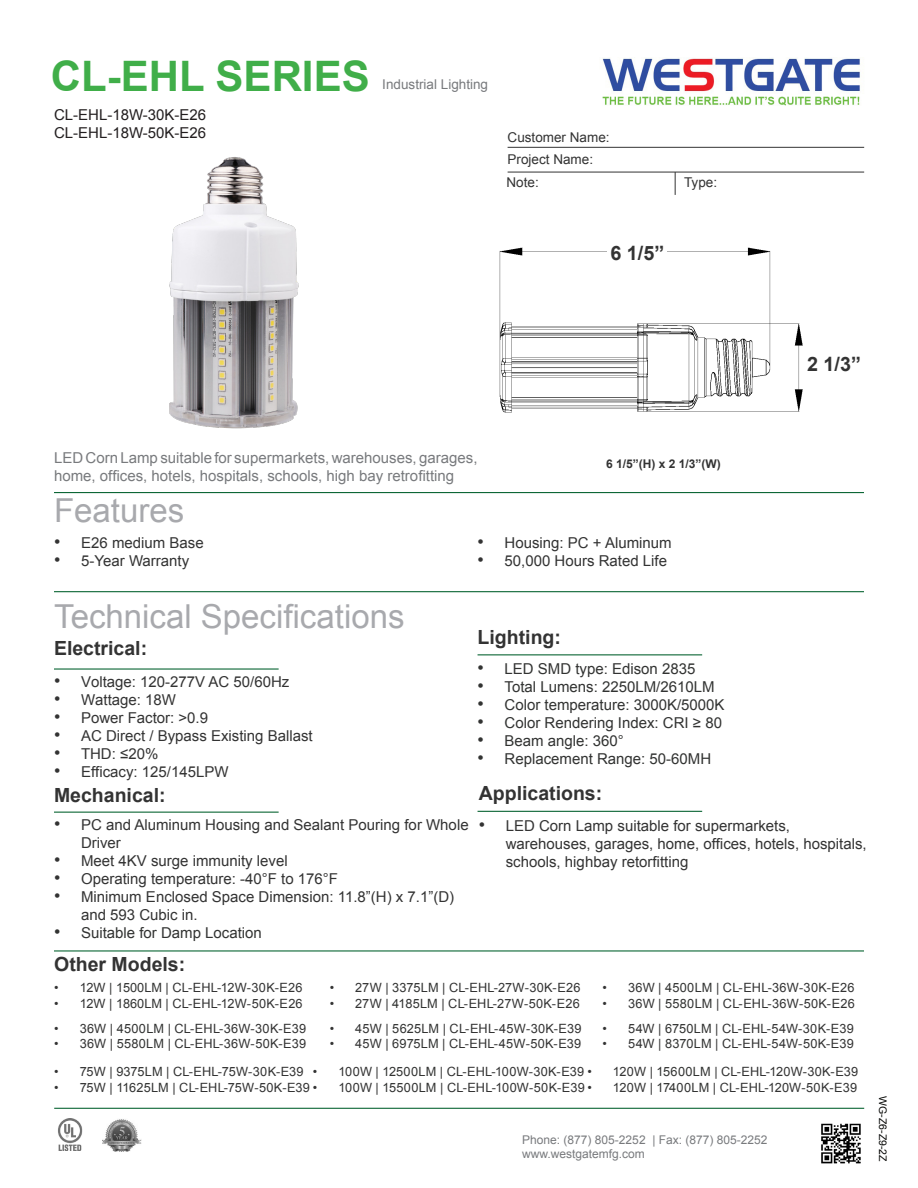
<style>
.page{position:relative;width:918px;height:1188px;background:#fff}
.page>*{position:absolute;margin:0;border:0;box-sizing:border-box;transform-origin:0 0}
.t1{font:700 42px "Arial";color:#40ae49}
.t2{font:33px "Arial";color:#a8a9ad}
.t3{font:700 19.8px "Arial";color:#333}
.t4{font:700 19.8px "Arial";color:#333}
.t5{font:700 19.5px "Arial";color:#333}
.t6{font:15px/18px "Arial";color:#333}
.t7{font:15px "Arial";color:#323332}
.t8{font:15px/18px "Arial";color:#787a7d}
.t9{font:15px "Arial";color:#231f20}
.t10{font:15px "Arial";color:#323332}
.t11{font:13.5px "Arial";color:#333}
.t12{font:13.5px "Arial";color:#787a7d}
.t13{font:12.75px "Arial";letter-spacing:.015em;color:#333}
.t14{font:12px "Arial";color:#787a7d}
.t15{font:700 12px "Arial";color:#333}
.t16{font:10.5px "Arial";color:#040503}
.s1{font-style:inherit}
.s2{font-size:18px}
.s3{color:#323332}
</style>
<div class="page">
<img style="left:169px;top:157px;width:130px;height:272px">
<hr style="left:54px;top:492px;width:810px;height:1px;background:#0d6736">
<hr style="left:508px;top:147px;width:356px;height:1px;background:#333">
<svg style="left:675px;top:173px;width:1px;height:22px"></svg>
<hr style="left:508px;top:172px;width:356px;height:1px;background:#333">
<hr style="left:54px;top:591px;width:810px;height:1px;background:#0d6736">
<hr style="left:54px;top:668px;width:225px;height:2px;background:#0d6736">
<hr style="left:478px;top:654px;width:224px;height:1px;background:#0d6736">
<hr style="left:54px;top:812px;width:225px;height:1px;background:#0d6736">
<img style="left:602px;top:58px;width:258px;height:48px">
<hr style="left:54px;top:1108px;width:810px;height:1px;background:#0d6736">
<img style="left:821px;top:1123px;width:40px;height:41px">
<hr style="left:54px;top:950px;width:810px;height:2px;background:#0d6736">
<img style="left:499px;top:247px;width:304px;height:166px">
<div style="left:607px;top:224px;width:60px;height:60px;background:#fff"></div>
<img style="left:58px;top:1119px;width:25px;height:32px">
<img style="left:103px;top:1119px;width:39px;height:33px">
<hr style="left:478px;top:811px;width:224px;height:1px;background:#0d6736">
<p class="t1" style="left:51px;top:48px;width:320px">CL-EHL SERIES</p>
<p class="t9" style="left:54px;top:105px;width:154px">CL-EHL-18W-30K-E26</p>
<p class="t9" style="left:54px;top:123px;width:154px">CL-EHL-18W-50K-E26</p>
<p class="t12" style="left:382px;top:75px;width:107px">Industrial Lighting</p>
<p class="t11" style="left:508px;top:128px;width:104px">Customer Name:</p>
<p class="t11" style="left:508px;top:150px;width:87px">Project Name:</p>
<p class="t11" style="left:507px;top:173px;width:34px">Note:</p>
<p class="t11" style="left:684px;top:173px;width:35px">Type:</p>
<p class="t3" style="left:610px;top:240px;width:55px">6 1/5<span class="s1">”</span></p>
<p class="t4" style="left:807px;top:350px;width:55px">2 1/3”</p>
<p class="t8" style="left:54px;top:449px;width:425px">LED Corn Lamp suitable for supermarkets, warehouses, garages, home, offices, hotels, hospitals, schools, high bay retrofitting</p>
<p class="t2" style="left:54px;top:489px;width:132px">Features</p>
<p class="t15" style="left:606px;top:456px;width:116px"><span class="s1">6 1/5</span>”(H) x 2 1/3”(W)</p>
<p class="t6" style="left:54px;top:534px;width:151px"><span class="s2">•</span> E26 medium Base</p>
<p class="t6" style="left:54px;top:552px;width:137px"><span class="s2">•</span> 5-Year Warranty</p>
<p class="t6" style="left:478px;top:534px;width:196px"><span class="s2">•</span> Housing: PC + Aluminum</p>
<p class="t6" style="left:478px;top:552px;width:191px"><span class="s2">•</span> 50,000 Hours Rated Life</p>
<p class="t2" style="left:54px;top:595px;width:352px">Technical Specifications</p>
<p class="t5" style="left:54px;top:636px;width:95px">Electrical:</p>
<p class="t6" style="left:54px;top:673px;width:237px"><span class="s2">•</span> Voltage: 120-277V AC 50/60Hz</p>
<p class="t6" style="left:54px;top:691px;width:124px"><span class="s2">•</span> Wattage: 18W</p>
<p class="t6" style="left:54px;top:709px;width:156px"><span class="s2">•</span> Power Factor: &gt;0.9</p>
<p class="t6" style="left:54px;top:727px;width:260px"><span class="s2">•</span> AC Direct / Bypass Existing Ballast</p>
<p class="t6" style="left:54px;top:745px;width:106px"><span class="s2">•</span> THD: ≤20%</p>
<p class="t6" style="left:54px;top:763px;width:176px"><span class="s2">•</span> Efficacy: 125/145LPW</p>
<p class="t5" style="left:54px;top:782px;width:113px">Mechanical:</p>
<p class="t6" style="left:81px;top:816px;width:389px;text-indent:-27px"><span class="s2">•</span> PC and Aluminum Housing and Sealant Pouring for Whole<br>Driver</p>
<p class="t6" style="left:54px;top:852px;width:235px"><span class="s2">•</span> Meet 4KV surge immunity level</p>
<p class="t6" style="left:54px;top:870px;width:286px"><span class="s2">•</span> Operating temperature: -40°F to 176°F</p>
<p class="t6" style="left:81px;top:888px;width:375px;text-indent:-27px"><span class="s2">•</span> Minimum Enclosed Space Dimension: 11.8”(H) x 7.1”(D) and 593 Cubic in.</p>
<p class="t7" style="left:54px;top:923px;width:209px"><span class="s2">•</span> Suitable for Damp Location</p>
<p class="t5" style="left:478px;top:624px;width:85px">Lighting:</p>
<p class="t7" style="left:478px;top:659px;width:219px"><span class="s2">•</span> LED SMD type: Edison 2835</p>
<p class="t7" style="left:478px;top:677px;width:239px"><span class="s2">•</span> Total Lumens: 2250LM/2610LM</p>
<p class="t7" style="left:478px;top:695px;width:249px"><span class="s2">•</span> Color temperature: <span class="s1">3</span>000K/<span class="s1">5</span>000K</p>
<p class="t7" style="left:478px;top:713px;width:246px"><span class="s2">•</span> Color Rendering Index: CRI ≥ 80</p>
<p class="t7" style="left:478px;top:731px;width:148px"><span class="s2">•</span> Beam angle: 360°</p>
<p class="t10" style="left:478px;top:749px;width:235px"><span class="s2">•</span> Replacement Range: 50-60MH</p>
<p class="t5" style="left:479px;top:780px;width:125px">Applications:</p>
<p class="t6" style="left:506px;top:817px;width:363px;text-indent:-27px"><span class="s2">•</span> LED Corn Lamp suitable for supermarkets, warehouses, garages, home, offices, hotels, hospitals, schools, highbay retorfitting</p>
<p class="t5" style="left:54px;top:951px;width:133px">Other Models:</p>
<p class="t13" style="left:54px;top:980px;width:250px">• 12W | <span class="s3">1500LM</span> | CL-EHL-12W-30K-E26</p>
<p class="t13" style="left:54px;top:995px;width:250px">• 12W | <span class="s3">1860LM</span> | CL-EHL-12W-50K-E26</p>
<p class="t13" style="left:54px;top:1020px;width:253px">• 36W | <span class="s3">4500LM</span> | CL-EHL-36W-30K-E39</p>
<p class="t13" style="left:54px;top:1035px;width:254px">• 36W | <span class="s3">5580LM</span> | CL-EHL-36W-50K-E39</p>
<p class="t13" style="left:54px;top:1063px;width:251px">• 75W | <span class="s3">9375LM</span> | CL-EHL-75W-30K-E39</p>
<p class="t13" style="left:54px;top:1079px;width:804px">• 75W | <span class="s3">11625LM</span> | CL-EHL-75W-50K-E39 • 100W | <span class="s3">15500LM</span> | CL-EHL-100W-50K-E39 • 120W | <span class="s3">17400LM</span> | CL-EHL-120W-50K-E39</p>
<p class="t13" style="left:330px;top:980px;width:252px">• 27W | <span class="s3">3375LM</span> | CL-EHL-27W-30K-E26</p>
<p class="t13" style="left:330px;top:995px;width:252px">• 27W | <span class="s3">4185LM</span> | CL-EHL-27W-50K-E26</p>
<p class="t13" style="left:330px;top:1020px;width:253px">• 45W | <span class="s3">5625LM</span> | CL-EHL-45W-30K-E39</p>
<p class="t13" style="left:330px;top:1035px;width:253px">• 45W | <span class="s3">6975LM</span> | CL-EHL-45W-50K-E39</p>
<p class="t13" style="left:313px;top:1063px;width:547px">• 100W | <span class="s3">12500LM</span> | CL-EHL-100W-30K-E39 • 120W | <span class="s3">15600LM</span> | CL-EHL-120W-30K-E39</p>
<p class="t13" style="left:603px;top:980px;width:254px">• 36W | <span class="s3">4500LM</span> | CL-EHL-36W-30K-E26</p>
<p class="t13" style="left:603px;top:995px;width:254px">• 36W | <span class="s3">5580LM</span> | CL-EHL-36W-50K-E26</p>
<p class="t13" style="left:603px;top:1020px;width:253px">• 54W | <span class="s3">6750LM</span> | CL-EHL-54W-30K-E39</p>
<p class="t13" style="left:603px;top:1035px;width:253px">• 54W | <span class="s3">8370LM</span> | CL-EHL-54W-50K-E39</p>
<p class="t14" style="left:522px;top:1132px;width:247px">Phone: (877) 805-2252 | Fax: (877) 805-2252</p>
<p class="t14" style="left:522px;top:1146px;width:124px">www.westgatemfg.com</p>
<p class="t16" style="left:890px;top:1096px;width:67px;rotate:90deg">WG-Z6-Z9-2Z</p>
</div>
